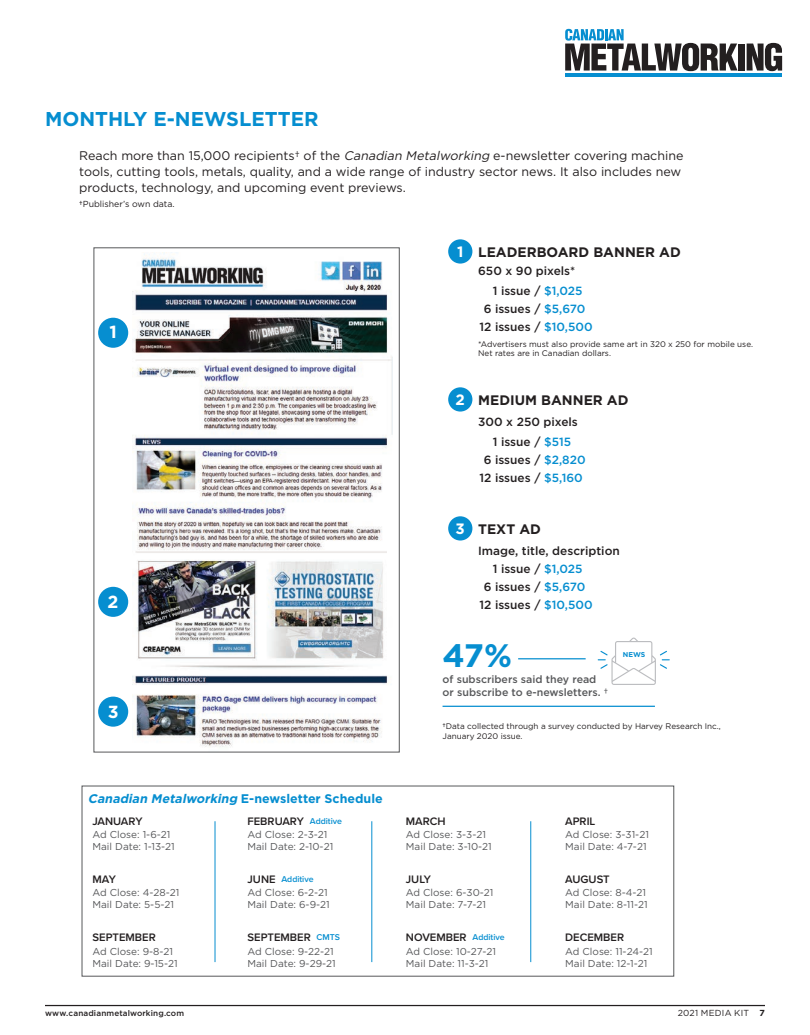
<style>
.page{position:relative;width:810px;height:1035px;background:#fff}
.page>*{position:absolute;margin:0;border:0;box-sizing:border-box;transform-origin:0 0}
.t1{font:700 32.5px "Gotham";color:#068ed0}
.t2{font:700 20px "Gotham";color:#068ed0}
.t3{font:700 17.5px "Gotham";color:#fff}
.t4{font:700 13.75px "Gotham";color:#231f20}
.t5{font:12.5px/16.2px "Gotham";color:#231f20}
.t6{font:italic 700 12.5px "Gotham";color:#068ed0}
.t7{font:500 11.88px/19.9px "Gotham";color:#231f20}
.t8{font:600 11.25px "Proxima Nova";color:#231f20}
.t9{font:500 10.62px/12.8px "Gotham";color:#57585a}
.t10{font:10px/12px "Gotham";color:#57585a}
.t11{font:8.75px "Gotham";color:#231f20}
.t12{font:8.75px "Gotham";letter-spacing:.02em;color:#231f20}
.t13{font:600 8.75px "Proxima Nova";color:#068ed0}
.t14{font:8.12px/9.8px "Gotham";color:#231f20}
.t15{font:500 8.12px "Gotham";letter-spacing:.015em;color:#231f20}
.t16{font:700 7px "Gotham";color:#068ed0}
.s1{font-style:italic}
.s2{font-weight:500}
.s3{font-style:normal}
.s4{font-size:8.75px;color:#068ed0}
.s5{font-size:11.25px;color:#231f20}
.s6{font-size:15px;color:#fff}
.s7{color:#068ed0}
.s8{font-weight:700}
</style>
<div class="page">
<hr style="left:45px;top:1005px;width:720px;height:1px;background:#231f20">
<div style="left:739px;top:44px;width:6px;height:27px;background:#231f20"></div>
<svg style="left:747px;top:43px;width:35px;height:28px"></svg>
<svg style="left:565px;top:29px;width:173px;height:42px"></svg>
<hr style="left:565px;top:74px;width:217px;height:3px;background:#068ed0">
<div style="left:82px;top:786px;width:592px;height:191px;border:1px solid #57585a"></div>
<img style="left:132px;top:253px;width:260px;height:494px">
<div style="left:94px;top:248px;width:306px;height:504px;border:1px solid #57585a"></div>
<div style="left:98px;top:318px;width:30px;height:30px;background:#068ed0;border-radius:50%"></div>
<div style="left:98px;top:587px;width:30px;height:30px;background:#068ed0;border-radius:50%"></div>
<div style="left:98px;top:697px;width:30px;height:30px;background:#068ed0;border-radius:50%"></div>
<div style="left:448px;top:239px;width:24px;height:25px;background:#068ed0;border-radius:50%"></div>
<div style="left:448px;top:387px;width:24px;height:25px;background:#068ed0;border-radius:50%"></div>
<div style="left:448px;top:516px;width:24px;height:25px;background:#068ed0;border-radius:50%"></div>
<hr style="left:215px;top:821px;width:1px;height:141px;background:#068ed0">
<hr style="left:372px;top:821px;width:1px;height:141px;background:#068ed0">
<hr style="left:530px;top:821px;width:1px;height:141px;background:#068ed0">
<svg style="left:598px;top:638px;width:72px;height:47px"></svg>
<hr style="left:518px;top:658px;width:68px;height:1px;background:#068ed0">
<hr style="left:443px;top:706px;width:212px;height:1px;background:#068ed0">
<h2 class="t2" style="left:45px;top:108px;width:275px">MONTHLY E-NEWSLETTER</h2>
<p class="t5" style="left:79px;top:147px;width:606px">Reach more than 15,000 recipients† of the <span class="s1">Canadian Metalworking</span> e-newsletter covering machine tools, cutting tools, metals, quality, and a wide range of industry sector news. It also includes new products, technology, and upcoming event previews.</p>
<p class="t11" style="left:79px;top:199px;width:97px"><span class="s2">†</span>Publisher’s own data.</p>
<h3 class="t3" style="left:109px;top:322px;width:9px">1</h3>
<h3 class="t3" style="left:107px;top:591px;width:12px">2</h3>
<h3 class="t3" style="left:108px;top:702px;width:12px">3</h3>
<p class="t6" style="left:88px;top:791px;width:296px">Canadian Metalworking <span class="s3">E-newsletter Schedule</span></p>
<p class="t8" style="left:92px;top:813px;width:52px">JANUARY</p>
<p class="t10" style="left:92px;top:829px;width:84px">Ad Close: 1-6-21<br>Mail Date: 1-13-21</p>
<p class="t8" style="left:92px;top:871px;width:25px">MAY</p>
<p class="t10" style="left:92px;top:886px;width:88px">Ad Close: 4-28-21<br>Mail Date: 5-5-21</p>
<p class="t8" style="left:92px;top:929px;width:65px">SEPTEMBER</p>
<p class="t10" style="left:92px;top:945px;width:87px">Ad Close: 9-8-21<br>Mail Date: 9-15-21</p>
<p class="t8" style="left:248px;top:813px;width:96px">FEBRUARY <span class="s4">Additive</span></p>
<p class="t10" style="left:248px;top:829px;width:87px">Ad Close: 2-3-21<br>Mail Date: 2-10-21</p>
<p class="t13" style="left:248px;top:872px;width:68px"><span class="s5">JUNE</span> Additive</p>
<p class="t10" style="left:248px;top:886px;width:84px">Ad Close: 6-2-21<br>Mail Date: 6-9-21</p>
<p class="t8" style="left:248px;top:929px;width:94px">SEPTEMBER <span class="s4">CMTS</span></p>
<p class="t10" style="left:248px;top:945px;width:90px">Ad Close: 9-22-21<br>Mail Date: 9-29-21</p>
<h3 class="t4" style="left:457px;top:245px;width:225px"><span class="s6">1</span> LEADERBOARD BANNER AD</h3>
<p class="t7" style="left:493px;top:260px;width:91px;text-indent:-15px">650 x 90 pixels*<br>1 issue / <span class="s7">$1,025</span></p>
<p class="t7" style="left:480px;top:299px;width:115px;line-height:18px;text-align:center">6 issues / <span class="s7">$5,670<br></span>12 issues / <span class="s7">$10,500</span></p>
<p class="t14" style="left:478px;top:339px;width:276px">*Advertisers must also provide same art in 320 x 250 for mobile use.<br>Net rates are in Canadian dollars.</p>
<h3 class="t4" style="left:456px;top:392px;width:174px"><span class="s6">2</span> MEDIUM BANNER AD</h3>
<p class="t7" style="left:493px;top:411px;width:87px;text-indent:-15px">300 x 250 pixels<br>1 issue / <span class="s7">$515</span></p>
<p class="t7" style="left:480px;top:450px;width:108px;line-height:18px;text-align:center">6 issues / <span class="s7">$2,820<br></span>12 issues / <span class="s7">$5,160</span></p>
<h3 class="t4" style="left:456px;top:521px;width:87px"><span class="s6">3</span> TEXT AD</h3>
<p class="t7" style="left:478px;top:540px;width:143px">Image, title, description</p>
<p class="t7" style="left:493px;top:558px;width:91px">1 issue / <span class="s7">$1,025</span></p>
<p class="t7" style="left:484px;top:576px;width:103px">6 issues / <span class="s7">$5,670</span></p>
<p class="t7" style="left:480px;top:594px;width:115px">12 issues / <span class="s7">$10,500</span></p>
<h1 class="t1" style="left:443px;top:636px;width:71px">47%</h1>
<p class="t9" style="left:443px;top:673px;width:167px">of subscribers said they read or subscribe to e-newsletters. †</p>
<p class="t14" style="left:443px;top:721px;width:280px"><span class="s2">†</span>Data collected through a survey conducted by Harvey Research Inc.,<br>January 2020 issue.</p>
<p class="t16" style="left:623px;top:650px;width:24px">NEWS</p>
<p class="t8" style="left:406px;top:813px;width:41px">MARCH</p>
<p class="t10" style="left:406px;top:829px;width:87px">Ad Close: 3-3-21<br>Mail Date: 3-10-21</p>
<p class="t8" style="left:406px;top:871px;width:27px">JULY</p>
<p class="t10" style="left:406px;top:886px;width:89px">Ad Close: 6-30-21<br>Mail Date: 7-7-21</p>
<p class="t8" style="left:406px;top:929px;width:100px">NOVEMBER <span class="s4">Additive</span></p>
<p class="t10" style="left:406px;top:945px;width:92px">Ad Close: 10-27-21<br>Mail Date: 11-3-21</p>
<p class="t8" style="left:565px;top:813px;width:32px">APRIL</p>
<p class="t10" style="left:565px;top:829px;width:85px">Ad Close: 3-31-21<br>Mail Date: 4-7-21</p>
<p class="t8" style="left:565px;top:871px;width:46px">AUGUST</p>
<p class="t10" style="left:565px;top:886px;width:84px">Ad Close: 8-4-21<br>Mail Date: 8-11-21</p>
<p class="t8" style="left:565px;top:929px;width:60px">DECEMBER</p>
<p class="t10" style="left:565px;top:945px;width:89px">Ad Close: 11-24-21<br>Mail Date: 12-1-21</p>
<p class="t15" style="left:45px;top:1009px;width:141px">www.canadianmetalworking.com</p>
<p class="t12" style="left:678px;top:1008px;width:89px">2021 MEDIA KIT <span class="s8">7</span></p>
</div>
